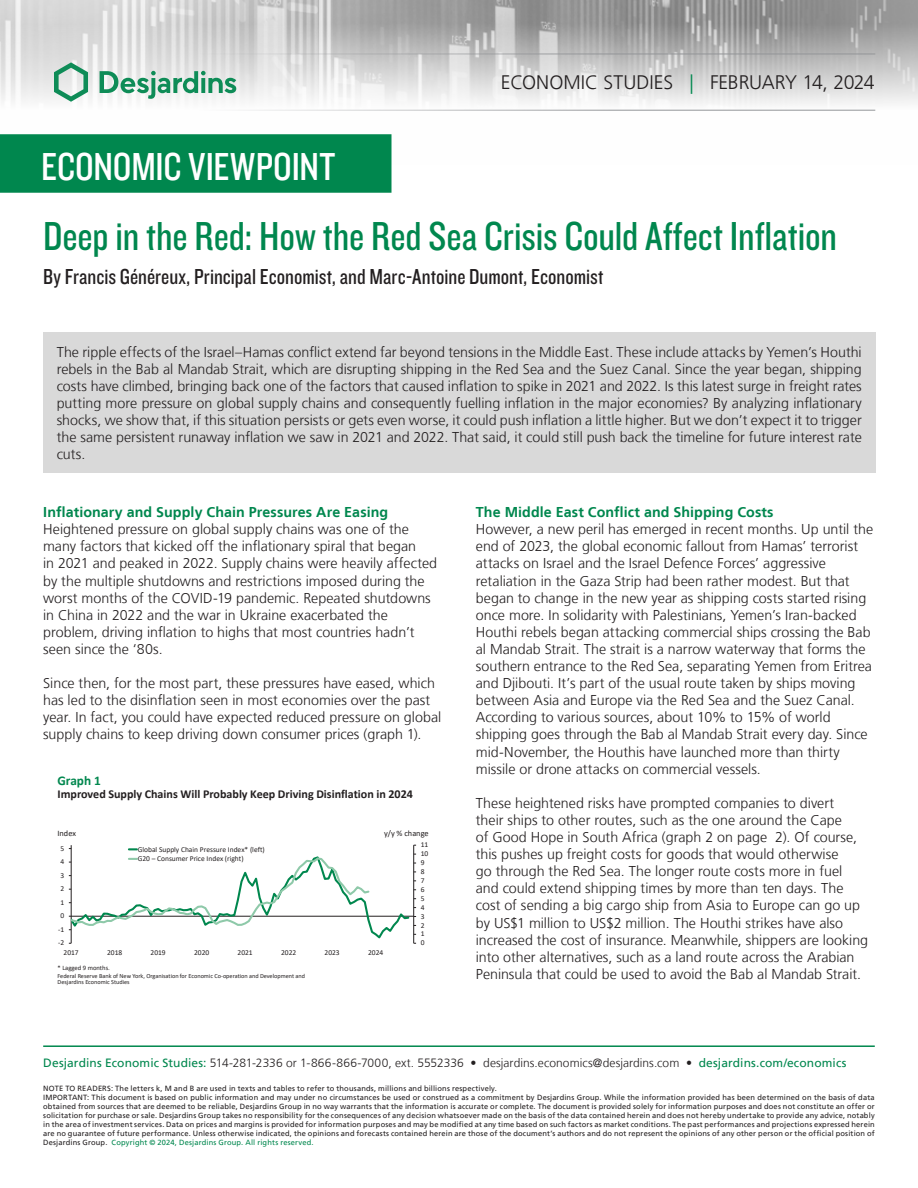
<style>
.page{position:relative;width:918px;height:1188px;background:#fff}
.page>*{position:absolute;margin:0;border:0;box-sizing:border-box;transform-origin:0 0}
.Pub_Titre{font:42px "Knockout 29 Junior Ltweight";color:#00874e}
.t1{font:40.5px "Knockout 29 Junior Ltweight";letter-spacing:-.005em;color:#fff}
.Pub_Signature{font:22.5px "Knockout 29 Junior Ltweight";color:#231f20}
.t2{font:300 19.5px "Frutiger LT";letter-spacing:-.005em;color:#231f20}
.Encadre_Texte{font:300 14.25px/17.1px "Frutiger LT";color:#231f20}
.Texte_Titre{font:700 14.25px "Frutiger LT";letter-spacing:.005em;color:#00874e}
.t3{font:700 13.35px "Calibri";color:#00874e}
.t4{font:300 12px "Frutiger LT";letter-spacing:.005em;color:#231f20}
.t5{font:700 12px "Calibri";color:#231f20}
.t6{font:8.4px "Calibri";color:#231f20}
.t7{font:7.5px/9px "Frutiger LT";letter-spacing:.02em;color:#231f20}
.t8{font:7.5px/9.4px "Calibri";color:#231f20}
.t9{font:6.6px "Calibri";color:#231f20}
.t10{font:6.3px/6px "Calibri";color:#231f20}
.s1{color:#00874e}
.s2{font-weight:400;color:#00874e}
</style>
<div class="page">
<img style="left:0;top:0;width:918px;height:111px">
<hr style="left:43px;top:54px;width:832px;height:1px;background:#939598">
<hr style="left:43px;top:110px;width:832px;height:1px;background:#939598">
<svg style="left:54px;top:62px;width:34px;height:40px"></svg>
<svg style="left:100px;top:71px;width:136px;height:28px"></svg>
<div style="left:0;top:135px;width:391px;height:57px;background:#00874e"></div>
<div style="left:0;top:134px;width:392px;height:59px;border:2px solid #00874e"></div>
<hr style="left:43px;top:1045px;width:832px;height:2px;background:#00874e">
<div style="left:43px;top:332px;width:832px;height:141px;background:#d9d9d9"></div>
<svg style="left:69px;top:845px;width:347px;height:99px"></svg>
<h2 class="t1" style="left:41px;top:140px;width:296px">ECONOMIC VIEWPOINT</h2>
<p class="t2" style="left:501px;top:72px;width:375px">ECONOMIC STUDIES <span class="s1">|</span> FEBRUARY 14, 2024</p>
<p class="Pub_Titre" style="left:43px;top:209px;width:795px">Deep in the Red: How the Red Sea Crisis Could Affect Inflation</p>
<p class="Pub_Signature" style="left:43px;top:262px;width:562px">By Francis Généreux, Principal Economist, and Marc‑Antoine Dumont, Economist</p>
<p class="Encadre_Texte" style="left:57px;top:343px;width:807px;text-align:justify">The ripple effects of the Israel–Hamas conflict extend far beyond tensions in the Middle East. These include attacks by Yemen’s Houthi rebels in the Bab al Mandab Strait, which are disrupting shipping in the Red Sea and the Suez Canal. Since the year began, shipping costs have climbed, bringing back one of the factors that caused inflation to spike in 2021 and 2022. Is this latest surge in freight rates putting more pressure on global supply chains and consequently fuelling inflation in the major economies? By analyzing inflationary shocks, we show that, if this situation persists or gets even worse, it could push inflation a little higher. But we don’t expect it to trigger the same persistent runaway inflation we saw in 2021 and 2022. That said, it could still push back the timeline for future interest rate cuts.</p>
<p class="Texte_Titre" style="left:43px;top:504px;width:347px">Inflationary and Supply Chain Pressures Are Easing</p>
<p class="Encadre_Texte" style="left:43px;top:521px;width:396px">Heightened pressure on global supply chains was one of the many factors that kicked off the inflationary spiral that began<br>in 2021 and peaked in 2022. Supply chains were heavily affected by the multiple shutdowns and restrictions imposed during the worst months of the COVID‑19 pandemic. Repeated shutdowns in China in 2022 and the war in Ukraine exacerbated the problem, driving inflation to highs that most countries hadn’t seen since the ‘80s.</p>
<p class="Encadre_Texte" style="left:43px;top:675px;width:400px">Since then, for the most part, these pressures have eased, which has led to the disinflation seen in most economies over the past year. In fact, you could have expected reduced pressure on global supply chains to keep driving down consumer prices (graph 1).</p>
<p class="t3" style="left:57px;top:771px;width:45px">Graph 1</p>
<p class="t5" style="left:57px;top:786px;width:357px">Improved Supply Chains Will Probably Keep Driving Disinflation in 2024</p>
<p class="t6" style="left:57px;top:827px;width:20px">Index</p>
<p class="t6" style="left:384px;top:827px;width:46px">y/y % change</p>
<p class="t8" style="left:60px;top:843px;width:5px">5</p>
<p class="t8" style="left:60px;top:857px;width:5px">4</p>
<p class="t8" style="left:138px;top:844px;width:129px">Global Supply Chain Pressure Index* (left)<br>G20 – Consumer Price Index (right)</p>
<p class="t8" style="left:421px;top:840px;width:9px">11</p>
<p class="t8" style="left:421px;top:849px;width:9px">10</p>
<p class="t8" style="left:421px;top:858px;width:5px">9</p>
<p class="t8" style="left:60px;top:870px;width:5px">3</p>
<p class="t8" style="left:421px;top:867px;width:5px">8</p>
<p class="t8" style="left:421px;top:876px;width:5px">7</p>
<p class="t8" style="left:60px;top:884px;width:5px">2</p>
<p class="t8" style="left:421px;top:885px;width:5px">6</p>
<p class="t8" style="left:60px;top:897px;width:5px">1</p>
<p class="t8" style="left:421px;top:893px;width:5px">5</p>
<p class="t8" style="left:421px;top:902px;width:5px">4</p>
<p class="t8" style="left:60px;top:911px;width:5px">0</p>
<p class="t8" style="left:421px;top:911px;width:5px">3</p>
<p class="t8" style="left:58px;top:924px;width:8px">-1</p>
<p class="t8" style="left:421px;top:920px;width:5px">2</p>
<p class="t8" style="left:421px;top:929px;width:5px">1</p>
<p class="t8" style="left:58px;top:938px;width:8px">-2</p>
<p class="t8" style="left:421px;top:938px;width:5px">0</p>
<p class="t8" style="left:64px;top:948px;width:17px">2017</p>
<p class="t8" style="left:107px;top:948px;width:17px">2018</p>
<p class="t8" style="left:151px;top:948px;width:17px">2019</p>
<p class="t8" style="left:194px;top:948px;width:17px">2020</p>
<p class="t8" style="left:238px;top:948px;width:17px">2021</p>
<p class="t8" style="left:281px;top:948px;width:17px">2022</p>
<p class="t8" style="left:325px;top:948px;width:17px">2023</p>
<p class="t8" style="left:368px;top:948px;width:17px">2024</p>
<p class="t9" style="left:58px;top:964px;width:54px">* Lagged 9 months.</p>
<p class="t10" style="left:58px;top:973px;width:249px">Federal Reserve Bank of New York, Organisation for Economic Co-operation and Development and<br>Desjardins Economic Studies</p>
<p class="Texte_Titre" style="left:476px;top:504px;width:299px">The Middle East Conflict and Shipping Costs</p>
<p class="Encadre_Texte" style="left:476px;top:521px;width:399px">However, a new peril has emerged in recent months. Up until the end of 2023, the global economic fallout from Hamas’ terrorist attacks on Israel and the Israel Defence Forces’ aggressive retaliation in the Gaza Strip had been rather modest. But that began to change in the new year as shipping costs started rising once more. In solidarity with Palestinians, Yemen’s Iran‑backed Houthi rebels began attacking commercial ships crossing the Bab al Mandab Strait. The strait is a narrow waterway that forms the southern entrance to the Red Sea, separating Yemen from Eritrea and Djibouti. It’s part of the usual route taken by ships moving between Asia and Europe via the Red Sea and the Suez Canal.<br>According to various sources, about 10% to 15% of world shipping goes through the Bab al Mandab Strait every day. Since mid‑November, the Houthis have launched more than thirty missile or drone attacks on commercial vessels.</p>
<p class="Encadre_Texte" style="left:476px;top:795px;width:394px">These heightened risks have prompted companies to divert<br>their ships to other routes, such as the one around the Cape<br>of Good Hope in South Africa (graph 2 on page 2). Of course, this pushes up freight costs for goods that would otherwise<br>go through the Red Sea. The longer route costs more in fuel and could extend shipping times by more than ten days. The cost of sending a big cargo ship from Asia to Europe can go up by US$1 million to US$2 million. The Houthi strikes have also increased the cost of insurance. Meanwhile, shippers are looking into other alternatives, such as a land route across the Arabian Peninsula that could be used to avoid the Bab al Mandab Strait.</p>
<p class="t4" style="left:43px;top:1056px;width:805px"><span class="s2">Desjardins Economic Studies:</span> 514‑281‑2336 or 1-866‑866‑7000, ext. 5552336 • desjardins.economics@desjardins.com • <span class="s2">desjardins.com/economics</span></p>
<p class="t7" style="left:43px;top:1084px;width:833px">NOTE TO READERS: The letters k, M and B are used in texts and tables to refer to thousands, millions and billions respectively.<br>IMPORTANT: This document is based on public information and may under no circumstances be used or construed as a commitment by Desjardins Group. While the information provided has been determined on the basis of data obtained from sources that are deemed to be reliable, Desjardins Group in no way warrants that the information is accurate or complete. The document is provided solely for information purposes and does not constitute an offer or solicitation for purchase or sale. Desjardins Group takes no responsibility for the consequences of any decision whatsoever made on the basis of the data contained herein and does not hereby undertake to provide any advice, notably in the area of investment services. Data on prices and margins is provided for information purposes and may be modified at any time based on such factors as market conditions. The past performances and projections expressed herein are no guarantee of future performance. Unless otherwise indicated, the opinions and forecasts contained herein are those of the document’s authors and do not represent the opinions of any other person or the official position of Desjardins Group. <span class="s1">Copyright © 2024, Desjardins Group. All rights reserved.</span></p>
</div>
